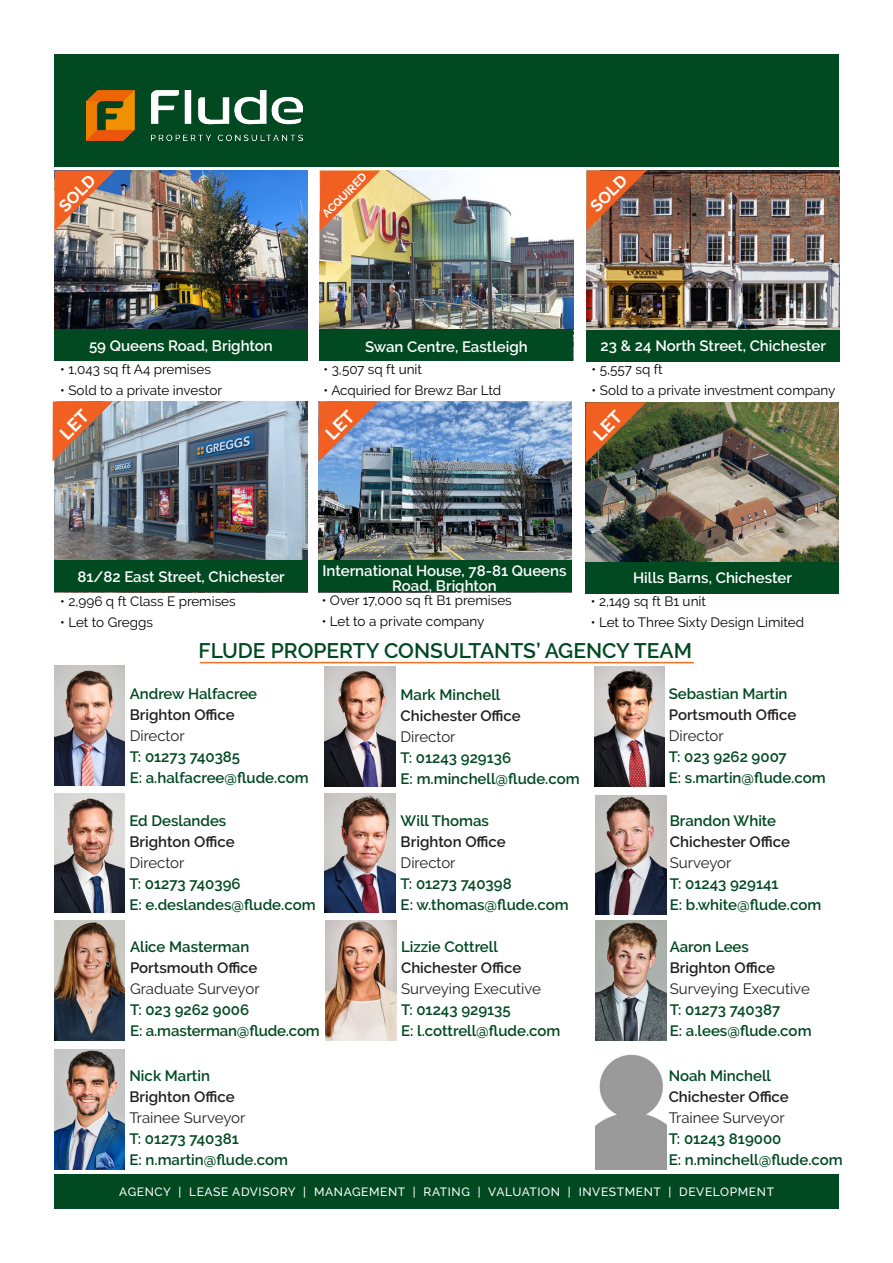
<style>
.page{position:relative;width:893px;height:1263px;background:#fff}
.page>*{position:absolute;margin:0;border:0;box-sizing:border-box;transform-origin:0 0}
.Flude_-_Main_Header{font:600 21px "Raleway";color:#004921}
.t1{font:700 16.5px "Raleway";color:#fff}
.t2{font:600 15px "Raleway";color:#004921}
.t3{font:600 15px "Raleway";color:#231f20}
.t4{font:600 15px/15px "Raleway";color:#fff;text-align:center}
.t5{font:15px "Raleway";color:#231f20}
.t6{font:13.5px "Raleway";color:#000}
.t7{font:500 12px "Raleway";letter-spacing:.05em;color:#fff}
.t8{font:700 11.25px "Raleway";color:#fff}
</style>
<div class="page">
<div style="left:54px;top:1175px;width:785px;height:34px;background:#004921"></div>
<div style="left:54px;top:54px;width:785px;height:112px;background:#004921"></div>
<img style="left:87px;top:90px;width:216px;height:51px">
<img style="left:54px;top:666px;width:71px;height:119px">
<img style="left:54px;top:793px;width:71px;height:120px">
<img style="left:594px;top:667px;width:71px;height:119px">
<img style="left:596px;top:921px;width:70px;height:119px">
<img style="left:325px;top:793px;width:71px;height:120px">
<img style="left:325px;top:667px;width:70px;height:119px">
<img style="left:586px;top:170px;width:254px;height:172px">
<div style="left:587px;top:330px;width:253px;height:32px;background:#004921"></div>
<img style="left:318px;top:401px;width:253px;height:159px">
<div style="left:318px;top:560px;width:253px;height:32px;background:#004921"></div>
<img style="left:54px;top:401px;width:254px;height:159px">
<div style="left:54px;top:560px;width:254px;height:32px;background:#004921"></div>
<img style="left:320px;top:170px;width:253px;height:160px">
<div style="left:320px;top:330px;width:253px;height:31px;background:#004921"></div>
<img style="left:54px;top:170px;width:254px;height:160px">
<div style="left:54px;top:330px;width:254px;height:31px;background:#004921"></div>
<img style="left:586px;top:402px;width:253px;height:160px">
<div style="left:586px;top:562px;width:253px;height:31px;background:#004921"></div>
<hr style="left:200px;top:662px;width:494px;height:1px;background:#f36e21">
<img style="left:54px;top:921px;width:71px;height:119px">
<img style="left:596px;top:795px;width:70px;height:120px">
<img style="left:326px;top:921px;width:70px;height:119px">
<img style="left:596px;top:1054px;width:70px;height:115px">
<img style="left:54px;top:1049px;width:71px;height:120px">
<svg style="left:54px;top:170px;width:61px;height:61px;background:#cc8566"></svg>
<svg style="left:320px;top:171px;width:60px;height:60px;background:#e69057"></svg>
<svg style="left:586px;top:170px;width:61px;height:61px;background:#b35f3c"></svg>
<svg style="left:53px;top:401px;width:60px;height:61px;background:#bb785b"></svg>
<svg style="left:318px;top:401px;width:61px;height:61px;background:#b8847d"></svg>
<svg style="left:586px;top:402px;width:60px;height:61px;background:#955425"></svg>
<p class="t1" style="left:55px;top:202px;width:46px;rotate:-45deg">SOLD</p>
<p class="t8" style="left:320px;top:211px;width:59px;rotate:-45deg">ACQUIRED</p>
<p class="t1" style="left:586px;top:202px;width:46px;rotate:-45deg">SOLD</p>
<p class="t4" style="left:89px;top:338px;width:185px">59 Queens Road, Brighton</p>
<p class="t6" style="left:60px;top:361px;width:152px">• 1,043 sq ft A4 premises</p>
<p class="t6" style="left:60px;top:382px;width:163px">• Sold to a private investor</p>
<p class="t4" style="left:365px;top:339px;width:164px">Swan Centre, Eastleigh</p>
<p class="t6" style="left:324px;top:361px;width:100px">• 3,507 sq ft unit</p>
<p class="t6" style="left:324px;top:382px;width:179px">• Acquiried for Brewz Bar Ltd</p>
<p class="t4" style="left:601px;top:338px;width:227px">23 &amp; 24 North Street, Chichester</p>
<p class="t6" style="left:592px;top:362px;width:73px">• 5,557 sq ft</p>
<p class="t6" style="left:592px;top:383px;width:245px">• Sold to a private investment company</p>
<p class="t4" style="left:77px;top:569px;width:209px">81/82 East Street, Chichester</p>
<p class="t6" style="left:60px;top:593px;width:177px">• 2,996 q ft Class E premises</p>
<p class="t6" style="left:60px;top:614px;width:94px">• Let to Greggs</p>
<p class="t4" style="left:322px;top:563px;width:246px">International House, 78-81 Queens<br>Road, Brighton</p>
<p class="t6" style="left:322px;top:593px;width:192px">• Over 17,000 sq ft B1 premises</p>
<p class="t6" style="left:322px;top:614px;width:164px">• Let to a private company</p>
<p class="t4" style="left:633px;top:570px;width:160px">Hills Barns, Chichester</p>
<p class="t6" style="left:591px;top:594px;width:117px">• 2,149 sq ft B1 unit</p>
<p class="t6" style="left:591px;top:615px;width:215px">• Let to Three Sixty Design Limited</p>
<p class="Flude_-_Main_Header" style="left:199px;top:638px;width:495px">FLUDE PROPERTY CONSULTANTS’ AGENCY TEAM</p>
<p class="t2" style="left:130px;top:685px;width:129px">Andrew Halfacree</p>
<p class="t3" style="left:130px;top:706px;width:107px">Brighton Office</p>
<p class="t5" style="left:130px;top:727px;width:56px">Director</p>
<p class="t2" style="left:130px;top:748px;width:112px">T: 01273 740385</p>
<p class="t2" style="left:130px;top:769px;width:180px">E: a.halfacree@flude.com</p>
<p class="t2" style="left:129px;top:812px;width:98px">Ed Deslandes</p>
<p class="t3" style="left:129px;top:833px;width:107px">Brighton Office</p>
<p class="t5" style="left:129px;top:854px;width:56px">Director</p>
<p class="t2" style="left:129px;top:875px;width:113px">T: 01273 740396</p>
<p class="t2" style="left:129px;top:896px;width:188px">E: e.deslandes@flude.com</p>
<p class="t2" style="left:130px;top:938px;width:121px">Alice Masterman</p>
<p class="t3" style="left:130px;top:959px;width:129px">Portsmouth Office</p>
<p class="t5" style="left:130px;top:980px;width:131px">Graduate Surveyor</p>
<p class="t2" style="left:130px;top:1001px;width:121px">T: 023 9262 9006</p>
<p class="t2" style="left:130px;top:1022px;width:191px">E: a.masterman@flude.com</p>
<p class="t2" style="left:129px;top:1067px;width:82px">Nick Martin</p>
<p class="t3" style="left:129px;top:1088px;width:107px">Brighton Office</p>
<p class="t5" style="left:129px;top:1108px;width:117px">Trainee Surveyor</p>
<p class="t2" style="left:129px;top:1130px;width:111px">T: 01273 740381</p>
<p class="t2" style="left:129px;top:1151px;width:160px">E: n.martin@flude.com</p>
<p class="t2" style="left:401px;top:686px;width:101px">Mark Minchell</p>
<p class="t3" style="left:401px;top:707px;width:122px">Chichester Office</p>
<p class="t5" style="left:401px;top:728px;width:56px">Director</p>
<p class="t2" style="left:401px;top:749px;width:112px">T: 01243 929136</p>
<p class="t2" style="left:401px;top:770px;width:181px">E: m.minchell@flude.com</p>
<p class="t2" style="left:401px;top:812px;width:90px">Will Thomas</p>
<p class="t3" style="left:401px;top:833px;width:107px">Brighton Office</p>
<p class="t5" style="left:401px;top:854px;width:56px">Director</p>
<p class="t2" style="left:401px;top:875px;width:113px">T: 01273 740398</p>
<p class="t2" style="left:401px;top:896px;width:170px">E: w.thomas@flude.com</p>
<p class="t2" style="left:401px;top:938px;width:98px">Lizzie Cottrell</p>
<p class="t3" style="left:401px;top:959px;width:122px">Chichester Office</p>
<p class="t5" style="left:401px;top:980px;width:141px">Surveying Executive</p>
<p class="t2" style="left:401px;top:1001px;width:111px">T: 01243 929135</p>
<p class="t2" style="left:401px;top:1022px;width:161px">E: l.cottrell@flude.com</p>
<p class="t2" style="left:669px;top:685px;width:120px">Sebastian Martin</p>
<p class="t3" style="left:669px;top:706px;width:129px">Portsmouth Office</p>
<p class="t5" style="left:669px;top:727px;width:56px">Director</p>
<p class="t2" style="left:669px;top:748px;width:119px">T: 023 9262 9007</p>
<p class="t2" style="left:669px;top:769px;width:158px">E: s.martin@flude.com</p>
<p class="t2" style="left:670px;top:812px;width:108px">Brandon White</p>
<p class="t3" style="left:670px;top:833px;width:122px">Chichester Office</p>
<p class="t5" style="left:670px;top:854px;width:63px">Surveyor</p>
<p class="t2" style="left:670px;top:875px;width:110px">T: 01243 929141</p>
<p class="t2" style="left:670px;top:896px;width:153px">E: b.white@flude.com</p>
<p class="t2" style="left:670px;top:938px;width:81px">Aaron Lees</p>
<p class="t3" style="left:670px;top:959px;width:107px">Brighton Office</p>
<p class="t5" style="left:670px;top:980px;width:141px">Surveying Executive</p>
<p class="t2" style="left:670px;top:1001px;width:112px">T: 01273 740387</p>
<p class="t2" style="left:670px;top:1022px;width:143px">E: a.lees@flude.com</p>
<p class="t2" style="left:669px;top:1067px;width:104px">Noah Minchell</p>
<p class="t3" style="left:669px;top:1088px;width:122px">Chichester Office</p>
<p class="t5" style="left:669px;top:1108px;width:117px">Trainee Surveyor</p>
<p class="t2" style="left:669px;top:1130px;width:114px">T: 01243 819000</p>
<p class="t2" style="left:669px;top:1151px;width:176px">E: n.minchell@flude.com</p>
<p class="t7" style="left:119px;top:1185px;width:656px">AGENCY | LEASE ADVISORY | MANAGEMENT | RATING | VALUATION | INVESTMENT | DEVELOPMENT</p>
</div>
